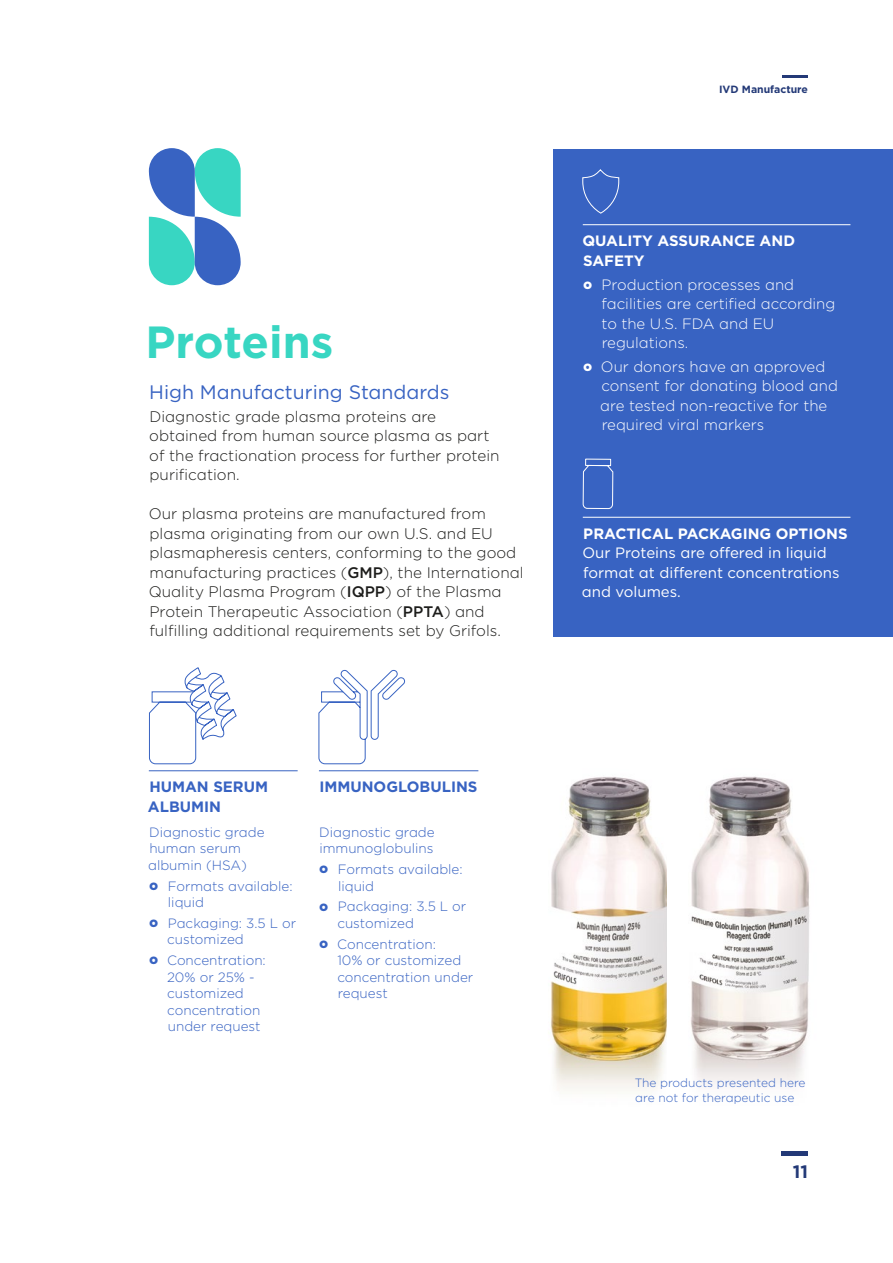
<style>
.page{position:relative;width:893px;height:1263px;background:#fff}
.page>*{position:absolute;margin:0;border:0;box-sizing:border-box;transform-origin:0 0}
.t1{font:700 45px "Gotham";color:#38d6c2}
.t2{font:19.5px "Gotham";color:#3863c2}
.t3{font:700 18px "Gotham";color:#233977}
.t4{font:300 15.3px/19.5px "Gotham";color:#1d1d1b}
.t5{font:300 15px/19.5px "Gotham";color:#fff}
.t6{font:15px/19.5px "Gotham";color:#fff}
.t7{font:700 15px/19.5px "Gotham";color:#fff}
.t8{font:700 15px/19.5px "Gotham";color:#3863c2}
.t9{font:300 13.5px/16.5px "Gotham";color:#3863c2}
.t10{font:300 12px/15px "Gotham";color:#3863c2}
.t11{font:700 10.5px "Gotham";color:#233977}
.s1{font-weight:500}
.s2{font-weight:900;font-size:10.5px}
</style>
<div class="page">
<svg style="left:149px;top:148px;width:92px;height:137px"></svg>
<div style="left:553px;top:149px;width:340px;height:487px;background:#3863c2"></div>
<hr style="left:583px;top:224px;width:267px;height:1px;background:#fff">
<hr style="left:583px;top:517px;width:267px;height:1px;background:#fff">
<svg style="left:582px;top:170px;width:37px;height:44px"></svg>
<hr style="left:319px;top:770px;width:159px;height:1px;background:#3863c2">
<hr style="left:149px;top:770px;width:149px;height:1px;background:#3863c2">
<img style="left:550px;top:777px;width:117px;height:314px">
<img style="left:691px;top:776px;width:119px;height:308px">
<svg style="left:318px;top:670px;width:88px;height:94px"></svg>
<svg style="left:149px;top:667px;width:88px;height:97px"></svg>
<svg style="left:582px;top:458px;width:32px;height:51px"></svg>
<div style="left:781px;top:1151px;width:27px;height:5px;background:#233977"></div>
<hr style="left:782px;top:76px;width:26px;height:2px;background:#233977">
<h1 class="t1" style="left:145px;top:312px;width:189px">Proteins</h1>
<p class="t2" style="left:149px;top:379px;width:302px">High Manufacturing Standards</p>
<p class="t4" style="left:149px;top:406px;width:352px">Diagnostic grade plasma proteins are obtained from human source plasma as part of the fractionation process for further protein purification.</p>
<p class="t4" style="left:149px;top:504px;width:376px">Our plasma proteins are manufactured from plasma originating from our own U.S. and EU plasmapheresis centers, conforming to the good manufacturing practices (<span class="s1">GMP</span>), the International Quality Plasma Program (<span class="s1">IQPP</span>) of the Plasma Protein Therapeutic Association (<span class="s1">PPTA</span>) and fulfilling additional requirements set by Grifols.</p>
<p class="t8" style="left:148px;top:777px;width:122px">HUMAN SERUM<br>ALBUMIN</p>
<p class="t9" style="left:148px;top:823px;width:118px">Diagnostic grade human serum albumin (HSA)</p>
<p class="t9" style="left:168px;top:877px;width:126px;text-indent:-18px"><span class="s2">O</span> Formats available: liquid</p>
<p class="t9" style="left:167px;top:914px;width:130px;text-indent:-18px"><span class="s2">O</span> Packaging: 3.5 L or customized</p>
<p class="t9" style="left:167px;top:952px;width:100px;text-indent:-17px"><span class="s2">O</span> Concentration:<br>20% or 25% - customized concentration under request</p>
<p class="t8" style="left:319px;top:777px;width:160px">IMMUNOGLOBULINS</p>
<p class="t9" style="left:319px;top:823px;width:117px">Diagnostic grade immunoglobulins</p>
<p class="t9" style="left:338px;top:861px;width:126px;text-indent:-18px"><span class="s2">O</span> Formats available: liquid</p>
<p class="t9" style="left:337px;top:898px;width:130px;text-indent:-18px"><span class="s2">O</span> Packaging: 3.5 L or customized</p>
<p class="t9" style="left:337px;top:935px;width:137px;text-indent:-18px"><span class="s2">O</span> Concentration:<br>10% or customized concentration under request</p>
<p class="t11" style="left:719px;top:83px;width:90px">IVD Manufacture</p>
<p class="t7" style="left:582px;top:231px;width:214px">QUALITY ASSURANCE AND<br>SAFETY</p>
<p class="t5" style="left:601px;top:274px;width:235px;text-indent:-18px"><span class="s2">O</span> Production processes and facilities are certified according to the U.S. FDA and EU regulations.</p>
<p class="t5" style="left:600px;top:356px;width:239px;text-indent:-17px"><span class="s2">O</span> Our donors have an approved consent for donating blood and are tested non-reactive for the required viral markers</p>
<p class="t7" style="left:583px;top:524px;width:266px">PRACTICAL PACKAGING OPTIONS</p>
<p class="t6" style="left:582px;top:543px;width:259px">Our Proteins are offered in liquid format at different concentrations and volumes.</p>
<p class="t10" style="left:635px;top:1075px;width:172px">The products presented here are not for therapeutic use</p>
<p class="t3" style="left:793px;top:1159px;width:17px">11</p>
</div>
